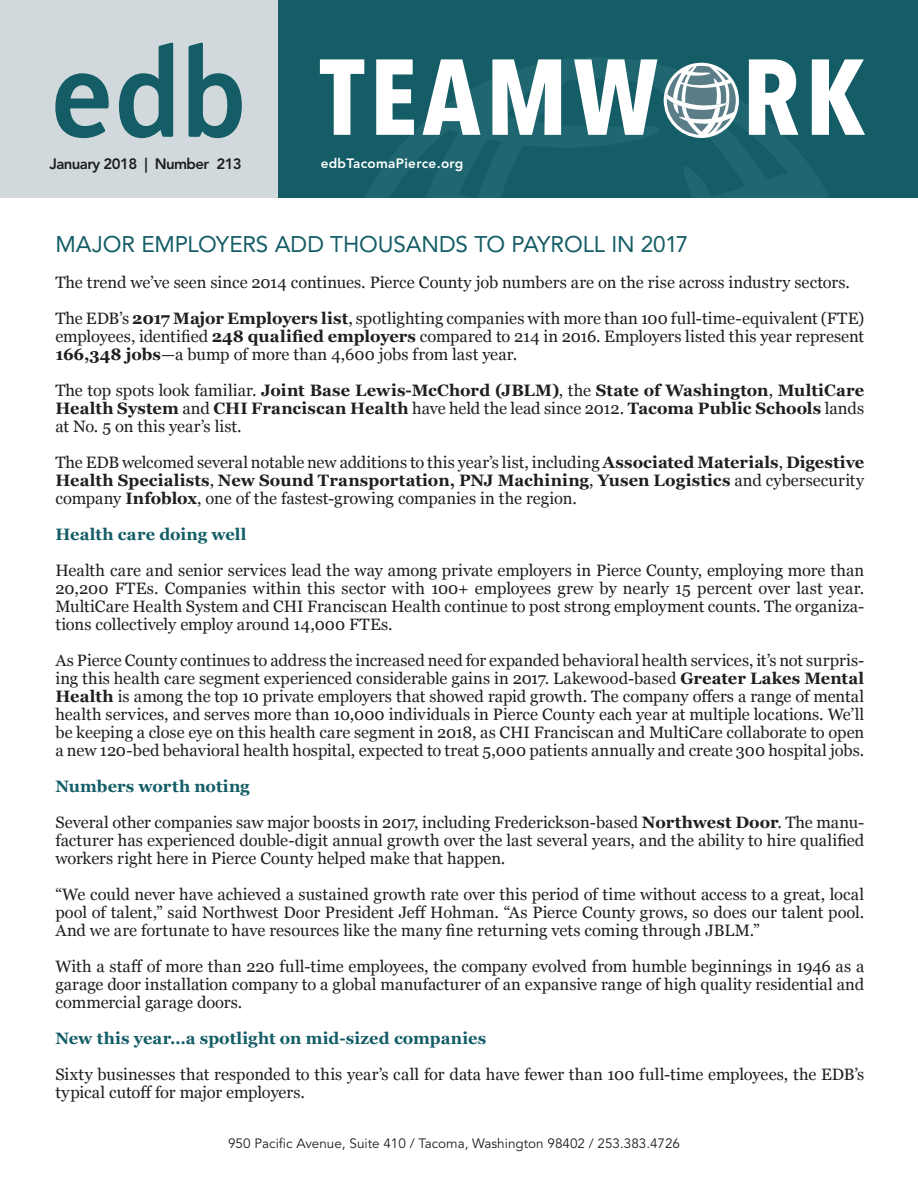
<style>
.page{position:relative;width:918px;height:1188px;background:#fff}
.page>*{position:absolute;margin:0;border:0;box-sizing:border-box;transform-origin:0 0}
.t1{font:700 condensed 106.5px "Avenir Next LT Pro";letter-spacing:.05em;color:#fff}
.t2{font:22.5px "Avenir LT Std";letter-spacing:-.005em;color:#145d66}
.t3{font:16.5px/18px "Georgia";color:#1e201f}
.t4{font:700 16.5px/18px "Georgia";letter-spacing:.005em;color:#1e201f;text-align:justify}
.t5{font:700 16.5px "Georgia";letter-spacing:.005em;color:#145d66}
.t6{font:800 15px "Avenir LT Std";letter-spacing:-.04em;color:#1e201f}
.t7{font:13.5px "Avenir";color:#1e201f}
.t8{font:800 13.5px "Avenir LT Std";letter-spacing:.025em;color:#fff}
.s1{font-weight:700}
.s2{font-weight:400}
.s3{font-weight:700;color:#145d66}
</style>
<div class="page">
<div style="left:0;top:0;width:303px;height:198px;background:#d2d9dd"></div>
<div style="left:279px;top:0;width:639px;height:198px;background:#145d66"></div>
<svg style="left:365px;top:58px;width:464px;height:140px"></svg>
<svg style="left:55px;top:73px;width:54px;height:65px"></svg>
<svg style="left:119px;top:42px;width:54px;height:96px"></svg>
<svg style="left:189px;top:42px;width:53px;height:96px"></svg>
<svg style="left:664px;top:63px;width:75px;height:75px"></svg>
<p class="t6" style="left:50px;top:155px;width:194px">January 2018 | Number 213</p>
<h1 class="t1" style="left:320px;top:32px;width:547px">TEAMW RK</h1>
<p class="t8" style="left:321px;top:155px;width:144px">edbTacomaPierce.org</p>
<h2 class="t2" style="left:55px;top:231px;width:634px">MAJOR EMPLOYERS ADD THOUSANDS TO PAYROLL IN 2017</h2>
<p class="t3" style="left:55px;top:264px;width:810px;line-height:36px">The trend we’ve seen since 2014 continues. Pierce County job numbers are on the rise across industry sectors.<br>The EDB’s <span class="s1">2017 Major Employers list</span>, spotlighting companies with more than 100 full-time-equivalent (FTE)</p>
<p class="t3" style="left:55px;top:327px;width:810px">employees, identified <span class="s1">248 qualified employers</span> compared to 214 in 2016. Employers listed this year represent<br><span class="s1">166,348 jobs</span>—a bump of more than 4,600 jobs from last year.</p>
<p class="t4" style="left:55px;top:380px;width:810px"><span class="s2">The top spots look familiar.</span> Joint Base Lewis-McChord (JBLM)<span class="s2">, the</span> State of Washington<span class="s2">,</span> MultiCare Health System <span class="s2">and</span> CHI Franciscan Health <span class="s2">have held the lead since 2012.</span> Tacoma Public Schools <span class="s2">lands at No. 5 on this year’s list.</span></p>
<p class="t3" style="left:55px;top:453px;width:810px;text-align:justify">The EDB welcomed several notable new additions to this year’s list, including <span class="s1">Associated Materials</span>, <span class="s1">Digestive Health Specialists</span>, <span class="s1">New Sound Transportation, PNJ Machining</span>, <span class="s1">Yusen Logistics</span> and cybersecurity company <span class="s1">Infoblox</span>, one of the fastest-growing companies in the region.</p>
<p class="t5" style="left:55px;top:522px;width:193px">Health care doing well</p>
<p class="t3" style="left:55px;top:561px;width:810px;text-align:justify">Health care and senior services lead the way among private employers in Pierce County, employing more than 20,200 FTEs. Companies within this sector with 100+ employees grew by nearly 15 percent over last year.<br>MultiCare Health System and CHI Franciscan Health continue to post strong employment counts. The organiza&shy;tions collectively employ around 14,000 FTEs.</p>
<p class="t3" style="left:55px;top:651px;width:810px;text-align:justify">As Pierce County continues to address the increased need for expanded behavioral health services, it’s not surpris&shy;ing this health care segment experienced considerable gains in 2017. Lakewood-based <span class="s1">Greater Lakes Mental Health</span> is among the top 10 private employers that showed rapid growth. The company offers a range of mental health services, and serves more than 10,000 individuals in Pierce County each year at multiple locations. We’ll be keeping a close eye on this health care segment in 2018, as CHI Franciscan and MultiCare collaborate to open a new 120-bed behavioral health hospital, expected to treat 5,000 patients annually and create 300 hospital jobs.</p>
<p class="t3" style="left:55px;top:768px;width:810px;line-height:36px"><span class="s3">Numbers worth noting<br></span>Several other companies saw major boosts in 2017, including Frederickson-based <span class="s1">Northwest Door</span>. The manu-</p>
<p class="t3" style="left:55px;top:831px;width:810px">facturer has experienced double-digit annual growth over the last several years, and the ability to hire qualified workers right here in Pierce County helped make that happen.</p>
<p class="t3" style="left:55px;top:885px;width:810px;text-align:justify">“We could never have achieved a sustained growth rate over this period of time without access to a great, local pool of talent,” said Northwest Door President Jeff Hohman. “As Pierce County grows, so does our talent pool.<br>And we are fortunate to have resources like the many fine returning vets coming through JBLM.”</p>
<p class="t3" style="left:55px;top:957px;width:810px;text-align:justify">With a staff of more than 220 full-time employees, the company evolved from humble beginnings in 1946 as a garage door installation company to a global manufacturer of an expansive range of high quality residential and commercial garage doors.</p>
<p class="t5" style="left:55px;top:1026px;width:432px">New this year…a spotlight on mid-sized companies</p>
<p class="t3" style="left:55px;top:1065px;width:810px">Sixty businesses that responded to this year’s call for data have fewer than 100 full-time employees, the EDB’s typical cutoff for major employers.</p>
<p class="t7" style="left:228px;top:1136px;width:453px">950 Pacific Avenue, Suite 410 / Tacoma, Washington 98402 / 253.383.4726</p>
</div>
